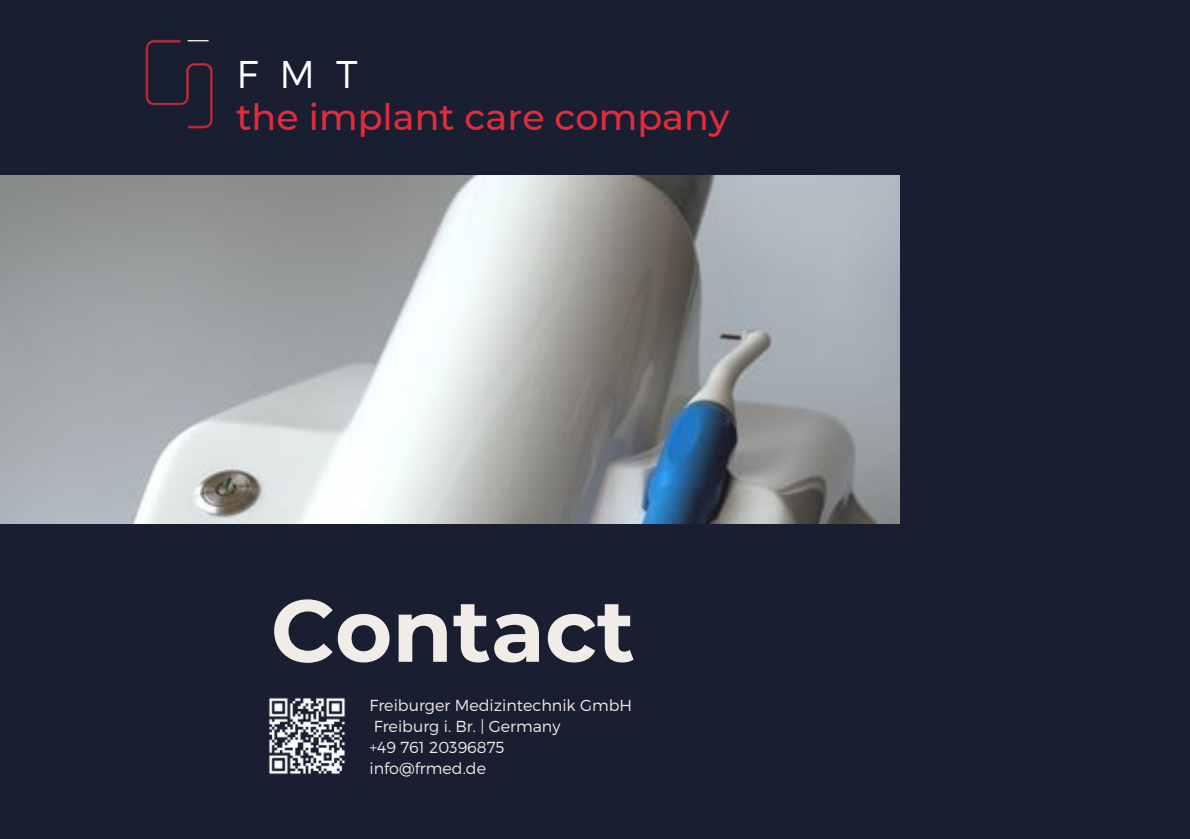
<style>
.page{position:relative;width:1190px;height:839px;background:#fff}
.page>*{position:absolute;margin:0;border:0;box-sizing:border-box;transform-origin:0 0}
.t1{font:700 87.6px "Montserrat";color:#f1ece7}
.t2{font:300 38.6px "Montserrat";color:#fff}
.t3{font:500 36.6px "Montserrat";color:#e12c3b}
.t4{font:300 16px/21.2px "Montserrat";color:#f1ece7}
</style>
<div class="page">
<div style="left:0;top:0;width:1190px;height:838px;background:#191e31"></div>
<img style="left:145px;top:39px;width:68px;height:90px">
<svg style="left:188px;top:40px;width:21px;height:1px"></svg>
<img style="left:0;top:175px;width:899px;height:348px">
<img style="left:269px;top:697px;width:76px;height:78px">
<h2 class="t2" style="left:236px;top:49px;width:123px">FMT</h2>
<h3 class="t3" style="left:236px;top:94px;width:495px">the implant care company</h3>
<h1 class="t1" style="left:271px;top:577px;width:366px">Contact</h1>
<p class="t4" style="left:369px;top:693px;width:264px">Freiburger Medizintechnik GmbH<br>Freiburg i. Br. | Germany<br>+49 761 20396875<br>info@frmed.de</p>
</div>
